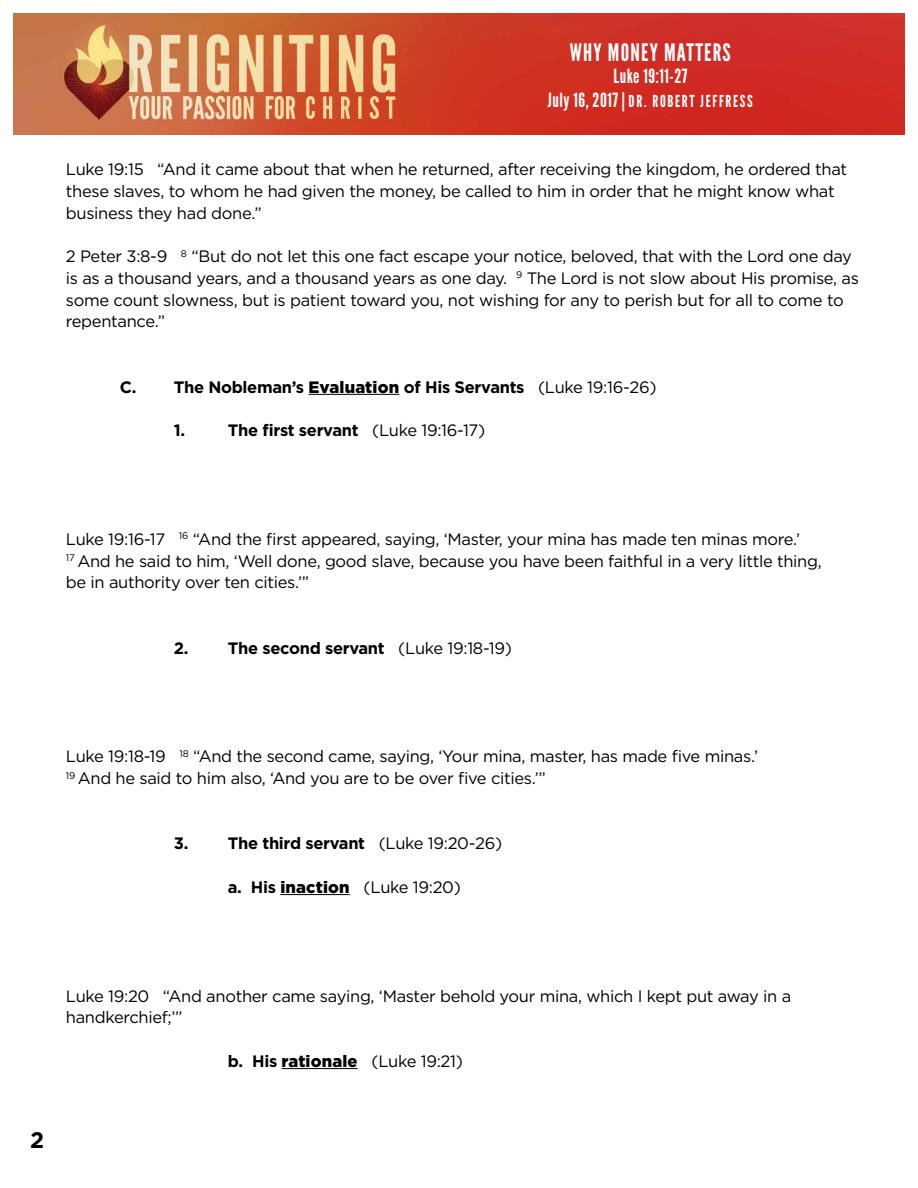
<style>
.page{position:relative;width:918px;height:1188px;background:#fff}
.page>*{position:absolute;margin:0;border:0;box-sizing:border-box;transform-origin:0 0}
.t1{font:24px "League Gothic";letter-spacing:.05em;color:#fff}
.t2{font:700 22.5px "Gotham";color:#000}
.t3{font:19.5px "League Gothic";letter-spacing:.025em;color:#fff}
.t4{font:16.5px/21.8px "Gotham";letter-spacing:-.02em;color:#000}
.t5{font:700 16.5px "Gotham";letter-spacing:-.02em;color:#000}
.t6{font:16.5px "League Gothic";letter-spacing:.1em;color:#fff}
.s1{font-size:19.5px}
.s2{font-size:18px}
.s3{font-weight:900}
.s4{font-weight:400}
.s5{font-weight:700}
</style>
<div class="page">
<img style="left:14px;top:14px;width:890px;height:121px">
<hr style="left:309px;top:394px;width:90px;height:1px;background:#000">
<hr style="left:280px;top:894px;width:70px;height:1px;background:#000">
<hr style="left:282px;top:1068px;width:76px;height:1px;background:#000">
<h1 class="t1" style="left:570px;top:38px;width:162px">WHY MONEY MATTERS</h1>
<p class="t3" style="left:613px;top:65px;width:75px">Luke 19:11-27</p>
<p class="t6" style="left:548px;top:92px;width:206px"><span class="s1">July 16, 2017</span> <span class="s2">|</span> DR. ROBERT JEFFRESS</p>
<p class="t4" style="left:66px;top:158px;width:783px">Luke 19:15 “And it came about that when he returned, after receiving the kingdom, he ordered that these slaves, to whom he had given the money, be called to him in order that he might know what business they had done.”</p>
<p class="t4" style="left:66px;top:245px;width:795px">2 Peter 3:8-9 <sup>8</sup> “But do not let this one fact escape your notice, beloved, that with the Lord one day is as a thousand years, and a thousand years as one day. <sup>9</sup> The Lord is not slow about His promise, as some count slowness, but is patient toward you, not wishing for any to perish but for all to come to repentance.”</p>
<p class="t5" style="left:120px;top:376px;width:538px">C. The Nobleman’s <span class="s3">Evaluation</span> of His Servants <span class="s4">(Luke 19:16-26)</span></p>
<p class="t5" style="left:174px;top:419px;width:13px">1.</p>
<p class="t5" style="left:228px;top:419px;width:259px">The first servant <span class="s4">(Luke 19:16-17)</span></p>
<p class="t4" style="left:66px;top:528px;width:757px">Luke 19:16-17 <sup>16</sup> “And the first appeared, saying, ‘Master, your mina has made ten minas more.’<br><sup>17</sup> And he said to him, ‘Well done, good slave, because you have been faithful in a very little thing, be in authority over ten cities.’”</p>
<p class="t5" style="left:174px;top:637px;width:340px">2. The second servant <span class="s4">(Luke 19:18-19)</span></p>
<p class="t4" style="left:66px;top:745px;width:694px">Luke 19:18-19 <sup>18</sup> “And the second came, saying, ‘Your mina, master, has made five minas.’<br><sup>19</sup> And he said to him also, ‘And you are to be over five cities.’”</p>
<p class="t5" style="left:174px;top:833px;width:330px">3. The third servant <span class="s4">(Luke 19:20-26)</span></p>
<p class="t4" style="left:228px;top:876px;width:234px"><span class="s5">a. His</span> <span class="s3">inaction</span> (Luke 19:20)</p>
<p class="t4" style="left:66px;top:985px;width:727px">Luke 19:20 “And another came saying, ‘Master behold your mina, which I kept put away in a handkerchief;’”</p>
<p class="t4" style="left:228px;top:1050px;width:237px"><span class="s5">b. His</span> <span class="s3">rationale</span> (Luke 19:21)</p>
<h2 class="t2" style="left:30px;top:1125px;width:16px">2</h2>
</div>
